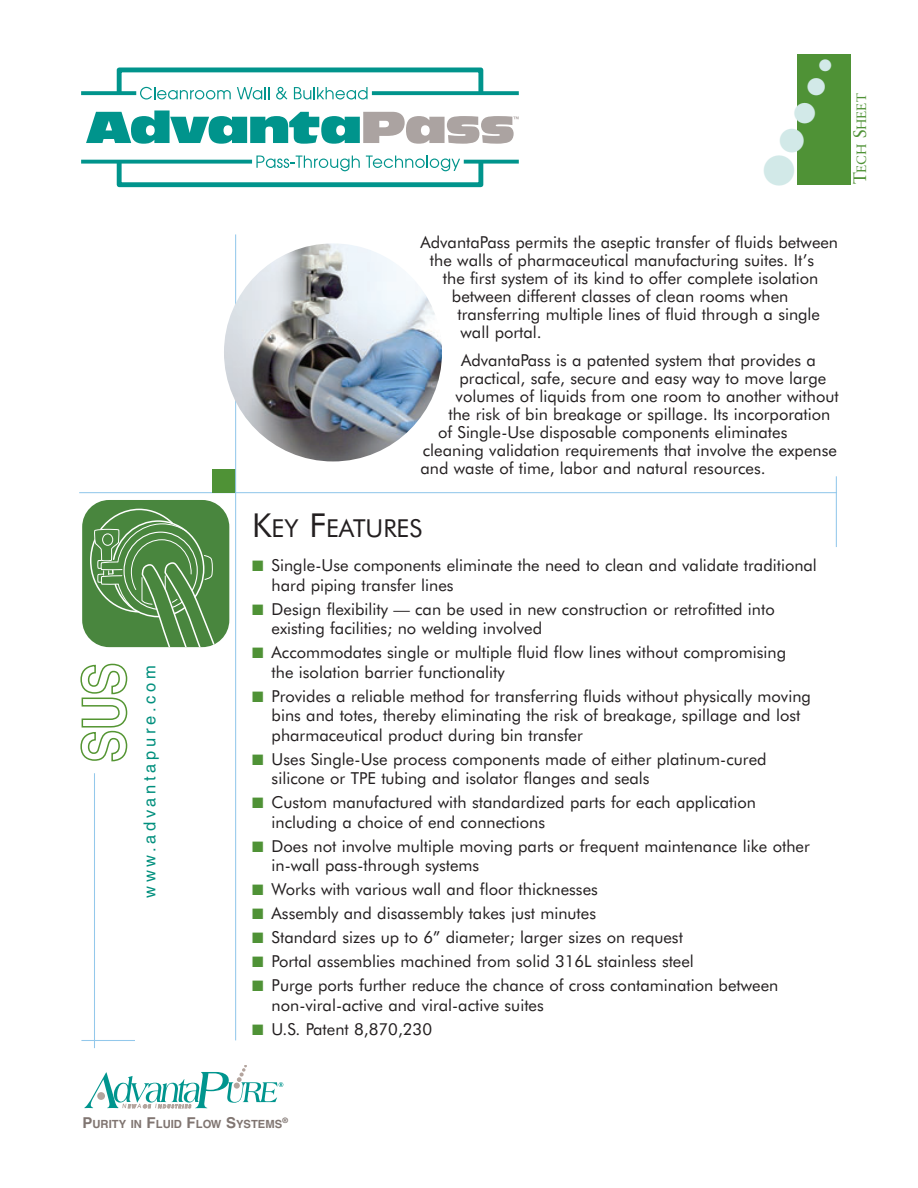
<style>
.page{position:relative;width:918px;height:1188px;background:#fff}
.page>*{position:absolute;margin:0;border:0;box-sizing:border-box;transform-origin:0 0}
.t1{font:42px "Zapf Dingbats";color:#d2e9e8}
.t2{font:33px "Zapf Dingbats";color:#d2e9e8}
.t3{font:28.5px "Zapf Dingbats";color:#d2e9e8}
.t4{font:24.75px "Futura BT";color:#231f20}
.t5{font:24px "Zapf Dingbats";color:#d2e9e8}
.t6{font:16.5px/19.5px "Futura BT";color:#231f20}
.t7{font:16.5px "Helvetica";letter-spacing:.22em;color:#008f7d}
.t8{font:16.5px "Zapf Dingbats";color:#d2e9e8}
.t9{font:13.5px "Classical Garamond BT";color:#4f9236}
.t10{font:700 11.25px "Helvetica";color:#807571}
.t11{font:700 7.5px "Helvetica";color:#807571}
.s1{font-size:18px}
.s2{font-size:33px}
.s3{color:#4f9236}
.s4{font-size:15px}
</style>
<div class="page">
<div style="left:797px;top:54px;width:54px;height:131px;background:#4f9236"></div>
<div style="left:82px;top:500px;width:147px;height:147px;background:#49863e;border-radius:27px"></div>
<svg style="left:89px;top:508px;width:140px;height:139px"></svg>
<div style="left:102px;top:534px;width:11px;height:12px;border:1px solid #fff;border-radius:50%"></div>
<hr style="left:79px;top:492px;width:758px;height:1px;background:#93c8eb">
<hr style="left:836px;top:476px;width:1px;height:71px;background:#93c8eb">
<div style="left:212px;top:469px;width:24px;height:24px;background:#4f9236"></div>
<hr style="left:81px;top:1040px;width:54px;height:1px;background:#93c8eb">
<hr style="left:94px;top:773px;width:1px;height:275px;background:#93c8eb">
<svg style="left:84px;top:1065px;width:199px;height:43px"></svg>
<svg style="left:80px;top:664px;width:47px;height:98px"></svg>
<div style="left:117px;top:68px;width:366px;height:119px;border:5px solid #00948c"></div>
<div style="left:81px;top:93px;width:438px;height:69px;background:#fff"></div>
<svg style="left:81px;top:91px;width:55px;height:4px"></svg>
<svg style="left:140px;top:87px;width:91px;height:13px"></svg>
<svg style="left:237px;top:87px;width:32px;height:13px"></svg>
<svg style="left:276px;top:87px;width:11px;height:13px"></svg>
<svg style="left:294px;top:87px;width:74px;height:13px"></svg>
<svg style="left:256px;top:156px;width:104px;height:15px"></svg>
<svg style="left:366px;top:156px;width:94px;height:15px"></svg>
<svg style="left:86px;top:110px;width:433px;height:34px"></svg>
<svg style="left:81px;top:160px;width:171px;height:4px"></svg>
<svg style="left:372px;top:91px;width:147px;height:4px"></svg>
<svg style="left:464px;top:160px;width:55px;height:4px"></svg>
<hr style="left:235px;top:234px;width:1px;height:806px;background:#93c8eb">
<img style="left:224px;top:243px;width:218px;height:218px;border-radius:50%">
<p class="t7" style="left:144px;top:898px;width:234px;rotate:-90deg">www.advantapure.com</p>
<p class="t8" style="left:819px;top:58px;width:15px">●</p>
<h3 class="t5" style="left:807px;top:76px;width:20px">●</h3>
<h3 class="t3" style="left:794px;top:99px;width:24px">●</h3>
<h2 class="t2" style="left:779px;top:125px;width:28px">●</h2>
<h1 class="t1" style="left:762px;top:151px;width:35px">●</h1>
<p class="t9" style="left:856px;top:184px;width:92px;rotate:-90deg"><span class="s1">T</span>ECH <span class="s1">S</span>HEET</p>
<p class="t6" style="left:430px;top:234px;width:410px;line-height:18px;text-indent:-9px">AdvantaPass permits the aseptic transfer of fluids between the walls of pharmaceutical manufacturing suites. It’s</p>
<p class="t6" style="left:443px;top:269px;width:377px">the first system of its kind to offer complete isolation</p>
<p class="t6" style="left:452px;top:287px;width:338px">between different classes of clean rooms when</p>
<p class="t6" style="left:458px;top:305px;width:364px">transferring multiple lines of fluid through a single</p>
<p class="t6" style="left:461px;top:323px;width:83px">wall portal.</p>
<p class="t6" style="left:461px;top:352px;width:356px">AdvantaPass is a patented system that provides a</p>
<p class="t6" style="left:460px;top:370px;width:368px">practical, safe, secure and easy way to move large</p>
<p class="t6" style="left:456px;top:388px;width:385px">volumes of liquids from one room to another without</p>
<p class="t6" style="left:448px;top:406px;width:383px">the risk of bin breakage or spillage. Its incorporation</p>
<p class="t6" style="left:438px;top:424px;width:351px">of Single-Use disposable components eliminates</p>
<p class="t6" style="left:423px;top:442px;width:415px">cleaning validation requirements that involve the expense</p>
<p class="t6" style="left:421px;top:460px;width:347px">and waste of time, labor and natural resources.</p>
<h3 class="t4" style="left:252px;top:518px;width:172px"><span class="s2">K</span>EY <span class="s2">F</span>EATURES</h3>
<p class="t6" style="left:272px;top:557px;width:547px;text-indent:-20px"><span class="s3">■</span> Single-Use components eliminate the need to clean and validate traditional hard piping transfer lines</p>
<p class="t6" style="left:272px;top:601px;width:505px;text-indent:-20px"><span class="s3">■</span> Design flexibility — can be used in new construction or retrofitted into existing facilities; no welding involved</p>
<p class="t6" style="left:272px;top:644px;width:516px;text-indent:-20px"><span class="s3">■</span> Accommodates single or multiple fluid flow lines without compromising the isolation barrier functionality</p>
<p class="t6" style="left:272px;top:688px;width:541px;text-indent:-20px"><span class="s3">■</span> Provides a reliable method for transferring fluids without physically moving bins and totes, thereby eliminating the risk of breakage, spillage and lost pharmaceutical product during bin transfer</p>
<p class="t6" style="left:272px;top:751px;width:496px;text-indent:-20px"><span class="s3">■</span> Uses Single-Use process components made of either platinum-cured silicone or TPE tubing and isolator flanges and seals</p>
<p class="t6" style="left:272px;top:794px;width:486px;text-indent:-20px"><span class="s3">■</span> Custom manufactured with standardized parts for each application including a choice of end connections</p>
<p class="t6" style="left:272px;top:838px;width:540px;text-indent:-20px"><span class="s3">■</span> Does not involve multiple moving parts or frequent maintenance like other in-wall pass-through systems</p>
<p class="t6" style="left:252px;top:881px;width:347px"><span class="s3">■</span> Works with various wall and floor thicknesses</p>
<p class="t6" style="left:252px;top:905px;width:345px"><span class="s3">■</span> Assembly and disassembly takes just minutes</p>
<p class="t6" style="left:252px;top:929px;width:432px"><span class="s3">■</span> Standard sizes up to 6” diameter; larger sizes on request</p>
<p class="t6" style="left:252px;top:953px;width:443px"><span class="s3">■</span> Portal assemblies machined from solid 316L stainless steel</p>
<p class="t6" style="left:272px;top:977px;width:508px;text-indent:-20px"><span class="s3">■</span> Purge ports further reduce the chance of cross contamination between non-viral-active and viral-active suites</p>
<p class="t6" style="left:252px;top:1021px;width:181px"><span class="s3">■</span> U.S. Patent 8,870,230</p>
<p class="t10" style="left:82px;top:1120px;width:201px"><span class="s4">P</span>URITY IN <span class="s4">F</span>LUID <span class="s4">F</span>LOW <span class="s4">S</span>YSTEMS</p>
<p class="t11" style="left:282px;top:1118px;width:7px">®</p>
</div>
